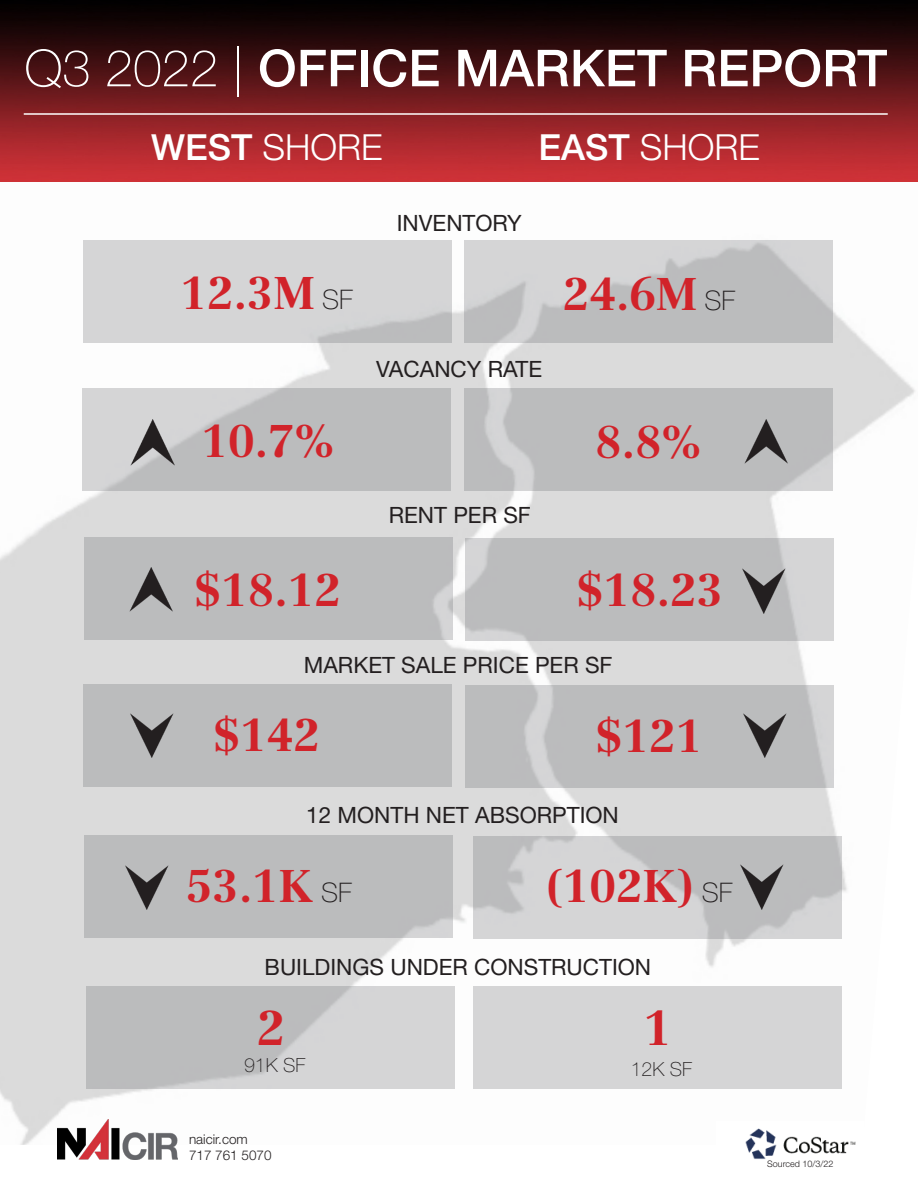
<style>
.page{position:relative;width:918px;height:1188px;background:#fff}
.page>*{position:absolute;margin:0;border:0;box-sizing:border-box;transform-origin:0 0}
.t1{font:500 51px "Helvetica Neue LT Std";color:#fff}
.t2{font:700 48px "Centennial LT Std";color:#d1232a}
.t3{font:700 45px "Centennial LT Std";color:#d1232a}
.t4{font:300 36px "Helvetica Neue LT Std";color:#fff}
.t5{font:22.5px "Helvetica Neue LT Std";color:#231f20}
.t6{font:100 19.5px "Helvetica Neue LT Std";color:#231f20}
.t7{font:300 13.5px "Helvetica Neue LT Std";color:#231f20}
.t8{font:300 9px "Helvetica Neue LT Std";color:#231f20}
.s1{font-weight:100}
.s2{font-weight:500}
.s3{font-family:"Helvetica Neue LT Std";font-weight:100;font-size:27px;color:#231f20}
</style>
<div class="page">
<img style="left:0;top:181px;width:918px;height:964px">
<img style="left:0;top:0;width:918px;height:181px">
<svg style="left:82px;top:388px;width:369px;height:103px;background:#c1c2c3"></svg>
<img style="left:129px;top:420px;width:47px;height:46px">
<hr style="left:24px;top:113px;width:864px;height:2px;background:#fff">
<svg style="left:464px;top:388px;width:368px;height:103px;background:#bdbebf"></svg>
<div style="left:83px;top:240px;width:368px;height:103px;background:#d5d5d6"></div>
<svg style="left:464px;top:241px;width:368px;height:102px;background:#c5c6c7"></svg>
<div style="left:84px;top:537px;width:368px;height:103px;background:#bbbcbd"></div>
<img style="left:129px;top:567px;width:44px;height:45px">
<svg style="left:466px;top:538px;width:368px;height:103px;background:#bfc0c1"></svg>
<img style="left:742px;top:568px;width:45px;height:45px">
<div style="left:83px;top:684px;width:368px;height:103px;background:#bbbcbd"></div>
<svg style="left:465px;top:685px;width:368px;height:102px;background:#bdbebf"></svg>
<div style="left:85px;top:835px;width:368px;height:103px;background:#bbbcbd"></div>
<svg style="left:86px;top:986px;width:369px;height:103px;background:#c6c6c7"></svg>
<svg style="left:473px;top:836px;width:368px;height:103px;background:#c8c9ca"></svg>
<img style="left:740px;top:864px;width:45px;height:45px">
<div style="left:473px;top:986px;width:369px;height:103px;background:#d5d5d6"></div>
<img style="left:716px;top:1121px;width:148px;height:38px">
<img style="left:57px;top:1119px;width:120px;height:41px">
<img style="left:743px;top:420px;width:45px;height:45px">
<img style="left:125px;top:865px;width:44px;height:45px">
<img style="left:130px;top:713px;width:44px;height:44px">
<img style="left:743px;top:712px;width:45px;height:45px">
<p class="t1" style="left:25px;top:38px;width:864px"><span class="s1">Q3 2022 |</span> OFFICE MARKET REPORT</p>
<p class="t4" style="left:151px;top:125px;width:233px"><span class="s2">WEST</span> SHORE</p>
<p class="t4" style="left:538px;top:125px;width:223px"><span class="s2">EAST</span> SHORE</p>
<p class="t5" style="left:397px;top:209px;width:126px">INVENTORY</p>
<p class="t3" style="left:181px;top:266px;width:174px">12.3M <span class="s3">SF</span></p>
<p class="t3" style="left:563px;top:267px;width:174px">24.6M <span class="s3">SF</span></p>
<p class="t3" style="left:202px;top:414px;width:134px">10.7%</p>
<p class="t5" style="left:376px;top:356px;width:168px">VACANCY RATE</p>
<p class="t5" style="left:389px;top:501px;width:144px">RENT PER SF</p>
<p class="t3" style="left:595px;top:415px;width:107px">8.8%</p>
<p class="t3" style="left:195px;top:563px;width:148px">$18.12</p>
<p class="t3" style="left:577px;top:563px;width:148px">$18.23</p>
<p class="t5" style="left:304px;top:652px;width:310px">MARKET SALE PRICE PER SF</p>
<p class="t3" style="left:213px;top:708px;width:108px">$142</p>
<p class="t3" style="left:596px;top:709px;width:108px">$121</p>
<p class="t5" style="left:306px;top:801px;width:314px">12 MONTH NET ABSORPTION</p>
<p class="t3" style="left:186px;top:859px;width:168px">53.1K <span class="s3">SF</span></p>
<p class="t3" style="left:546px;top:859px;width:188px">(102K) <span class="s3">SF</span></p>
<p class="t5" style="left:265px;top:954px;width:388px">BUILDINGS UNDER CONSTRUCTION</p>
<p class="t2" style="left:257px;top:999px;width:30px">2</p>
<p class="t2" style="left:644px;top:999px;width:30px">1</p>
<p class="t6" style="left:244px;top:1054px;width:63px">91K SF</p>
<p class="t6" style="left:631px;top:1057px;width:63px">12K SF</p>
<p class="t7" style="left:189px;top:1131px;width:60px">naicir.com</p>
<p class="t7" style="left:189px;top:1147px;width:84px">717 761 5070</p>
<p class="t8" style="left:767px;top:1158px;width:68px">Sourced 10/3/22</p>
</div>
